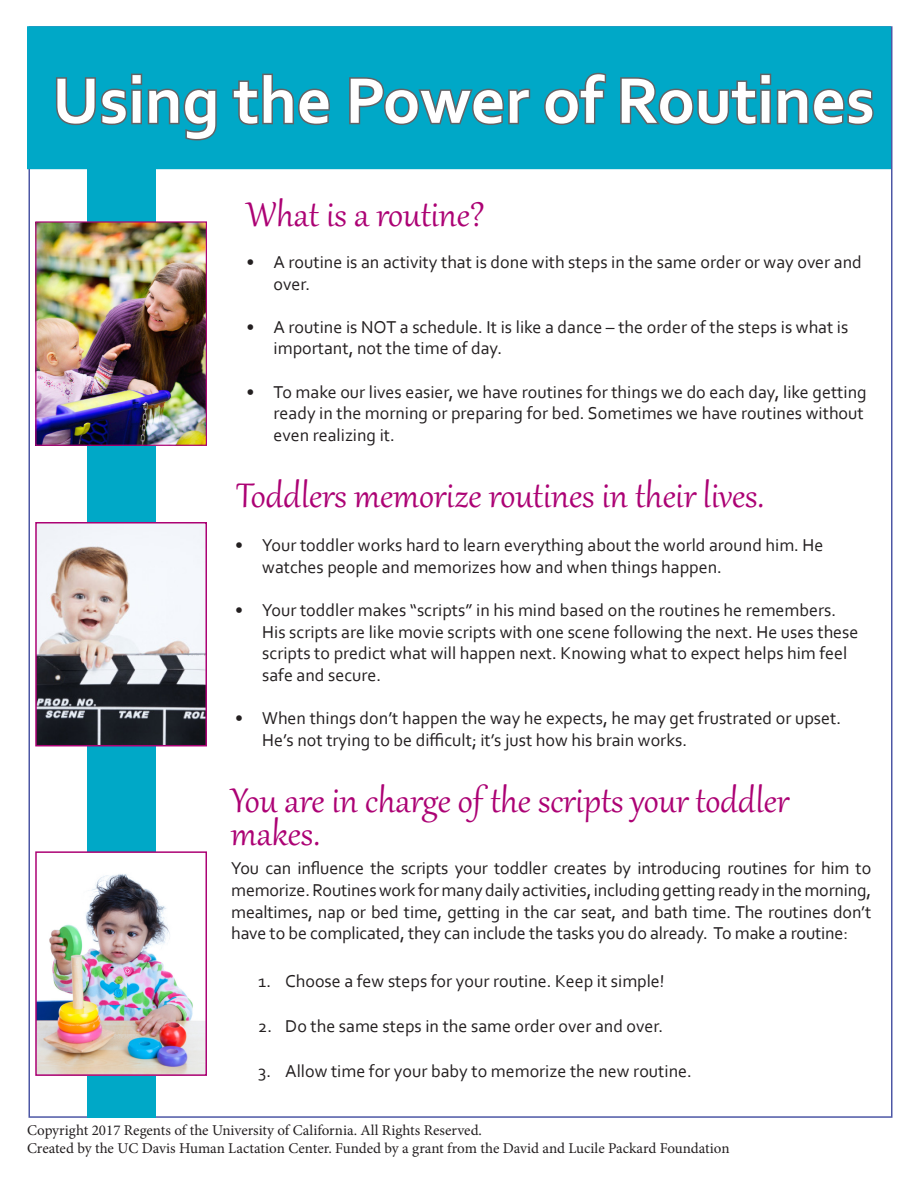
<style>
.page{position:relative;width:918px;height:1188px;background:#fff}
.page>*{position:absolute;margin:0;border:0;box-sizing:border-box;transform-origin:0 0}
.t1{font:700 67.5px "Corbel";color:#fff}
.t2{font:42px/33px "Gabriola";color:#ac0274}
.t3{font:18px/21.6px "Corbel";color:#231f20}
.t4{font:15px "Minion Pro";color:#231f20}
</style>
<div class="page">
<div style="left:87px;top:27px;width:68px;height:1091px;background:#00a8c7"></div>
<div style="left:28px;top:27px;width:862px;height:141px;background:#00a8c7"></div>
<svg style="left:56px;top:73px;width:161px;height:68px"></svg>
<svg style="left:232px;top:73px;width:98px;height:53px"></svg>
<svg style="left:349px;top:77px;width:182px;height:49px"></svg>
<svg style="left:544px;top:72px;width:63px;height:54px"></svg>
<svg style="left:620px;top:73px;width:254px;height:53px"></svg>
<div style="left:27px;top:26px;width:864px;height:143px;border:2px solid #00a8c7"></div>
<img style="left:38px;top:525px;width:166px;height:218px">
<div style="left:35px;top:522px;width:172px;height:224px;border:2px solid #ac0274"></div>
<img style="left:37px;top:223px;width:168px;height:221px">
<div style="left:35px;top:221px;width:172px;height:225px;border:1px solid #ac0274"></div>
<img style="left:38px;top:854px;width:166px;height:219px">
<div style="left:35px;top:851px;width:172px;height:225px;border:2px solid #ac0274"></div>
<p class="t1" style="left:52px;top:59px;width:824px">Using the Power of Routines</p>
<p class="t2" style="left:247px;top:195px;width:240px">What is a routine?</p>
<p class="t3" style="left:274px;top:251px;width:590px;text-indent:-27px">• A routine is an activity that is done with steps in the same order or way over and over.</p>
<p class="t3" style="left:274px;top:316px;width:576px;text-indent:-27px">• A routine is NOT a schedule. It is like a dance – the order of the steps is what is important, not the time of day.</p>
<p class="t3" style="left:274px;top:380px;width:595px;text-indent:-27px">• To make our lives easier, we have routines for things we do each day, like getting ready in the morning or preparing for bed. Sometimes we have routines without even realizing it.</p>
<p class="t2" style="left:237px;top:476px;width:529px">Toddlers memorize routines in their lives.</p>
<p class="t3" style="left:262px;top:534px;width:563px;text-indent:-27px">• Your toddler works hard to learn everything about the world around him. He watches people and memorizes how and when things happen.</p>
<p class="t3" style="left:262px;top:599px;width:598px;text-indent:-27px">• Your toddler makes “scripts” in his mind based on the routines he remembers.<br>His scripts are like movie scripts with one scene following the next. He uses these scripts to predict what will happen next. Knowing what to expect helps him feel safe and secure.</p>
<p class="t3" style="left:262px;top:707px;width:581px;text-indent:-27px">• When things don’t happen the way he expects, he may get frustrated or upset.<br>He’s not trying to be difficult; it’s just how his brain works.</p>
<p class="t2" style="left:231px;top:781px;width:560px">You are in charge of the scripts your toddler makes.</p>
<p class="t3" style="left:231px;top:857px;width:642px;text-align:justify">You can influence the scripts your toddler creates by introducing routines for him to memorize. Routines work for many daily activities, including getting ready in the morning, mealtimes, nap or bed time, getting in the car seat, and bath time. The routines don’t have to be complicated, they can include the tasks you do already. To make a routine:</p>
<p class="t3" style="left:258px;top:970px;width:408px">1. Choose a few steps for your routine. Keep it simple!</p>
<p class="t3" style="left:258px;top:1015px;width:406px">2. Do the same steps in the same order over and over.</p>
<p class="t3" style="left:258px;top:1060px;width:435px">3. Allow time for your baby to memorize the new routine.</p>
<p class="t4" style="left:27px;top:1120px;width:456px">Copyright 2017 Regents of the University of California. All Rights Reserved.</p>
<p class="t4" style="left:27px;top:1138px;width:704px">Created by the UC Davis Human Lactation Center. Funded by a grant from the David and Lucile Packard Foundation</p>
</div>
